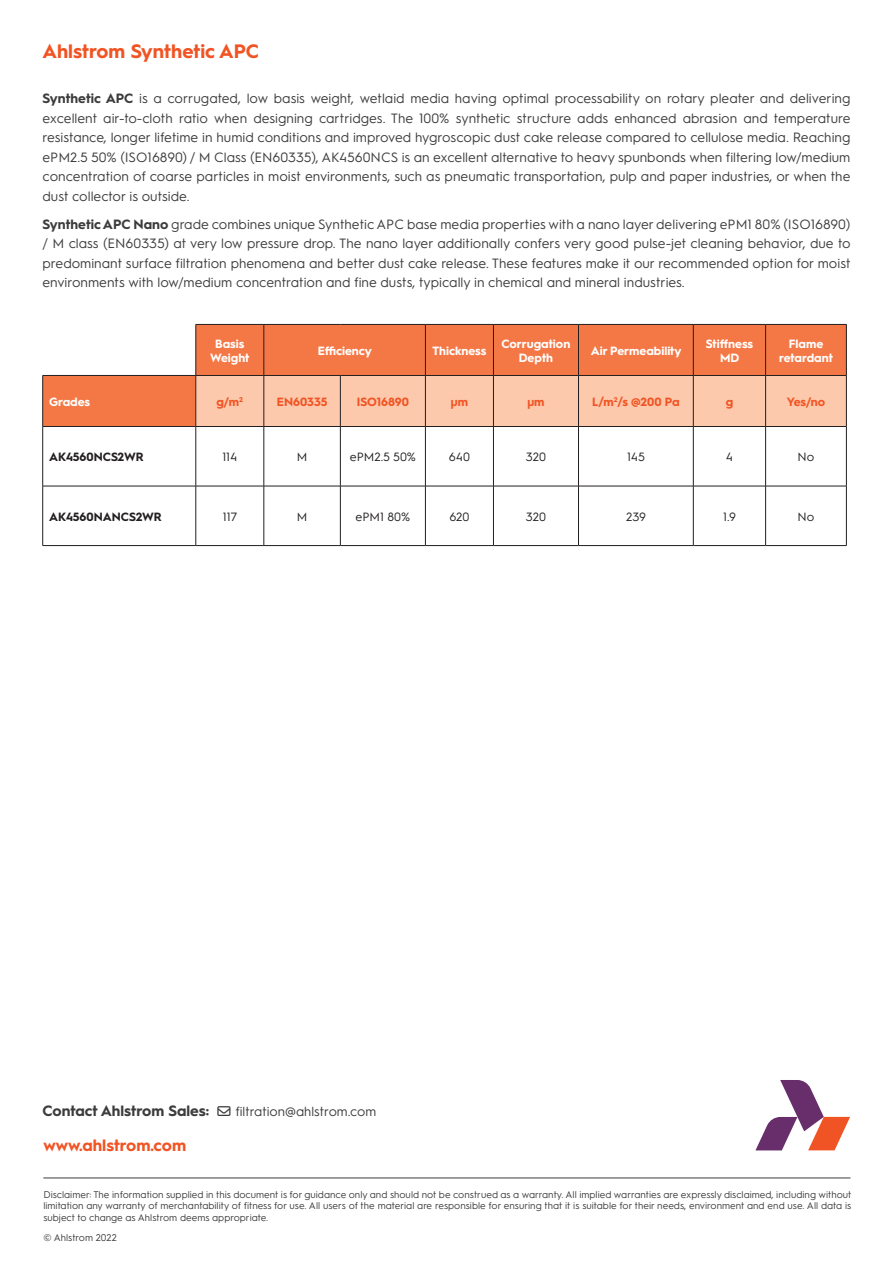
<style>
.page{position:relative;width:893px;height:1263px;background:#fff}
.page>*{position:absolute;margin:0;border:0;box-sizing:border-box;transform-origin:0 0}
.t1{font:700 19.5px "Hurme Geometric Sans 1";color:#f15424}
.t2{font:700 16.5px "Hurme Geometric Sans 1";color:#f15424}
.t3{font:700 15px "Hurme Geometric Sans 1";color:#3c3c3c}
.t4{font:13.5px/19.5px "Hurme Geometric Sans 1";color:#3c3c3c;text-align:justify}
.t5{font:13.2px "Hurme Geometric Sans 1";color:#3c3c3c}
.t6{font:700 12px/13.5px "Hurme Geometric Sans 1";color:#fff;text-align:center}
.t7{font:12px "Hurme Geometric Sans 1";color:#231f20}
.t8{font:700 12px "Hurme Geometric Sans 1";color:#f15424}
.t9{font:700 12px "Hurme Geometric Sans 1";color:#231f20}
.t10{font:9.75px/11.7px "Hurme Geometric Sans 1";color:#3c3c3c;text-align:justify}
.s1{font-weight:700}
</style>
<div class="page">
<hr style="left:43px;top:1177px;width:807px;height:1px;background:#3c3c3c">
<svg style="left:43px;top:324px;width:803px;height:102px;fill:#f47846"></svg>
<div style="left:197px;top:376px;width:649px;height:50px;background:#fcc9ac"></div>
<svg style="left:43px;top:427px;width:803px;height:118px"></svg>
<hr style="left:43px;top:375px;width:153px;height:1px;background:#231f20">
<hr style="left:42px;top:376px;width:1px;height:50px;background:#231f20">
<hr style="left:196px;top:324px;width:68px;height:1px;background:#231f20">
<hr style="left:264px;top:324px;width:76px;height:1px;background:#231f20">
<hr style="left:264px;top:325px;width:1px;height:50px;background:#231f20">
<hr style="left:340px;top:324px;width:85px;height:1px;background:#231f20">
<hr style="left:425px;top:324px;width:68px;height:1px;background:#231f20">
<hr style="left:425px;top:325px;width:1px;height:50px;background:#231f20">
<hr style="left:493px;top:324px;width:85px;height:1px;background:#231f20">
<hr style="left:493px;top:325px;width:1px;height:50px;background:#231f20">
<hr style="left:578px;top:324px;width:115px;height:1px;background:#231f20">
<hr style="left:578px;top:325px;width:1px;height:50px;background:#231f20">
<hr style="left:693px;top:324px;width:73px;height:1px;background:#231f20">
<hr style="left:693px;top:325px;width:1px;height:50px;background:#231f20">
<hr style="left:766px;top:324px;width:81px;height:1px;background:#231f20">
<hr style="left:765px;top:325px;width:1px;height:50px;background:#231f20">
<hr style="left:846px;top:325px;width:1px;height:50px;background:#231f20">
<hr style="left:196px;top:375px;width:68px;height:1px;background:#231f20">
<hr style="left:196px;top:376px;width:1px;height:50px;background:#231f20">
<hr style="left:264px;top:375px;width:76px;height:1px;background:#231f20">
<hr style="left:264px;top:376px;width:1px;height:50px;background:#231f20">
<hr style="left:340px;top:375px;width:85px;height:1px;background:#231f20">
<hr style="left:340px;top:376px;width:1px;height:50px;background:#231f20">
<hr style="left:425px;top:375px;width:68px;height:1px;background:#231f20">
<hr style="left:425px;top:376px;width:1px;height:50px;background:#231f20">
<hr style="left:493px;top:375px;width:85px;height:1px;background:#231f20">
<hr style="left:493px;top:376px;width:1px;height:50px;background:#231f20">
<hr style="left:578px;top:375px;width:115px;height:1px;background:#231f20">
<hr style="left:578px;top:376px;width:1px;height:50px;background:#231f20">
<hr style="left:693px;top:375px;width:73px;height:1px;background:#231f20">
<hr style="left:693px;top:376px;width:1px;height:50px;background:#231f20">
<hr style="left:766px;top:375px;width:81px;height:1px;background:#231f20">
<hr style="left:765px;top:376px;width:1px;height:50px;background:#231f20">
<hr style="left:846px;top:376px;width:1px;height:50px;background:#231f20">
<hr style="left:43px;top:426px;width:153px;height:1px;background:#231f20">
<hr style="left:42px;top:427px;width:1px;height:59px;background:#231f20">
<hr style="left:196px;top:426px;width:68px;height:1px;background:#231f20">
<hr style="left:196px;top:427px;width:1px;height:59px;background:#231f20">
<hr style="left:264px;top:426px;width:76px;height:1px;background:#231f20">
<hr style="left:264px;top:427px;width:1px;height:59px;background:#231f20">
<hr style="left:340px;top:426px;width:85px;height:1px;background:#231f20">
<hr style="left:340px;top:427px;width:1px;height:59px;background:#231f20">
<hr style="left:425px;top:426px;width:68px;height:1px;background:#231f20">
<hr style="left:425px;top:427px;width:1px;height:59px;background:#231f20">
<hr style="left:493px;top:426px;width:85px;height:1px;background:#231f20">
<hr style="left:493px;top:427px;width:1px;height:59px;background:#231f20">
<hr style="left:578px;top:426px;width:115px;height:1px;background:#231f20">
<hr style="left:578px;top:427px;width:1px;height:59px;background:#231f20">
<hr style="left:693px;top:426px;width:73px;height:1px;background:#231f20">
<hr style="left:693px;top:427px;width:1px;height:59px;background:#231f20">
<hr style="left:766px;top:426px;width:81px;height:1px;background:#231f20">
<hr style="left:765px;top:427px;width:1px;height:59px;background:#231f20">
<hr style="left:846px;top:427px;width:1px;height:59px;background:#231f20">
<hr style="left:43px;top:486px;width:153px;height:1px;background:#231f20">
<hr style="left:42px;top:486px;width:1px;height:59px;background:#231f20">
<hr style="left:196px;top:486px;width:68px;height:1px;background:#231f20">
<hr style="left:196px;top:486px;width:1px;height:59px;background:#231f20">
<hr style="left:264px;top:486px;width:76px;height:1px;background:#231f20">
<hr style="left:264px;top:486px;width:1px;height:59px;background:#231f20">
<hr style="left:340px;top:486px;width:85px;height:1px;background:#231f20">
<hr style="left:340px;top:486px;width:1px;height:59px;background:#231f20">
<hr style="left:425px;top:486px;width:68px;height:1px;background:#231f20">
<hr style="left:425px;top:486px;width:1px;height:59px;background:#231f20">
<hr style="left:493px;top:486px;width:85px;height:1px;background:#231f20">
<hr style="left:493px;top:486px;width:1px;height:59px;background:#231f20">
<hr style="left:578px;top:486px;width:115px;height:1px;background:#231f20">
<hr style="left:578px;top:486px;width:1px;height:59px;background:#231f20">
<hr style="left:693px;top:486px;width:73px;height:1px;background:#231f20">
<hr style="left:693px;top:486px;width:1px;height:59px;background:#231f20">
<hr style="left:766px;top:486px;width:81px;height:1px;background:#231f20">
<hr style="left:765px;top:486px;width:1px;height:59px;background:#231f20">
<hr style="left:846px;top:486px;width:1px;height:59px;background:#231f20">
<hr style="left:43px;top:545px;width:153px;height:1px;background:#231f20">
<hr style="left:196px;top:545px;width:68px;height:1px;background:#231f20">
<hr style="left:264px;top:545px;width:76px;height:1px;background:#231f20">
<hr style="left:340px;top:545px;width:85px;height:1px;background:#231f20">
<hr style="left:425px;top:545px;width:68px;height:1px;background:#231f20">
<hr style="left:493px;top:545px;width:85px;height:1px;background:#231f20">
<hr style="left:578px;top:545px;width:115px;height:1px;background:#231f20">
<hr style="left:693px;top:545px;width:73px;height:1px;background:#231f20">
<hr style="left:766px;top:545px;width:81px;height:1px;background:#231f20">
<hr style="left:196px;top:325px;width:1px;height:50px;background:#231f20">
<svg style="left:755px;top:1080px;width:95px;height:70px"></svg>
<h1 class="t1" style="left:43px;top:38px;width:218px">Ahlstrom Synthetic APC</h1>
<p class="t4" style="left:43px;top:88px;width:809px"><span class="s1">Synthetic APC</span> is a corrugated, low basis weight, wetlaid media having optimal processability on rotary pleater and delivering excellent air-to-cloth ratio when designing cartridges. The 100% synthetic structure adds enhanced abrasion and temperature resistance, longer lifetime in humid conditions and improved hygroscopic dust cake release compared to cellulose media. Reaching ePM2.5 50% (ISO16890) / M Class (EN60335), AK4560NCS is an excellent alternative to heavy spunbonds when filtering low/medium concentration of coarse particles in moist environments, such as pneumatic transportation, pulp and paper industries, or when the dust collector is outside.</p>
<p class="t4" style="left:43px;top:213px;width:810px"><span class="s1">Synthetic APC Nano</span> grade combines unique Synthetic APC base media properties with a nano layer delivering ePM1 80% (ISO16890) / M class (EN60335) at very low pressure drop. The nano layer additionally confers very good pulse-jet cleaning behavior, due to predominant surface filtration phenomena and better dust cake release. These features make it our recommended option for moist environments with low/medium concentration and fine dusts, typically in chemical and mineral industries.</p>
<p class="t6" style="left:210px;top:336px;width:41px">Basis<br>Weight</p>
<p class="t6" style="left:318px;top:343px;width:56px">Efficiency</p>
<p class="t6" style="left:432px;top:343px;width:55px">Thickness</p>
<p class="t6" style="left:502px;top:336px;width:70px">Corrugation<br>Depth</p>
<p class="t6" style="left:591px;top:343px;width:92px">Air Permeability</p>
<p class="t6" style="left:706px;top:336px;width:49px">Stiffness<br>MD</p>
<p class="t6" style="left:779px;top:336px;width:55px">Flame retardant</p>
<p class="t6" style="left:49px;top:394px;width:43px">Grades</p>
<p class="t8" style="left:216px;top:393px;width:28px">g/m<sup>2</sup></p>
<p class="t8" style="left:277px;top:393px;width:52px">EN60335</p>
<p class="t8" style="left:357px;top:393px;width:54px">ISO16890</p>
<p class="t8" style="left:451px;top:393px;width:19px">µm</p>
<p class="t8" style="left:527px;top:393px;width:19px">µm</p>
<p class="t8" style="left:592px;top:393px;width:89px">L/m<sup>2</sup>/s @200 Pa</p>
<p class="t8" style="left:726px;top:393px;width:9px">g</p>
<p class="t8" style="left:787px;top:393px;width:40px">Yes/no</p>
<p class="t9" style="left:49px;top:448px;width:96px">AK4560NCS2WR</p>
<p class="t7" style="left:222px;top:448px;width:16px">114</p>
<p class="t7" style="left:297px;top:448px;width:12px">M</p>
<p class="t7" style="left:350px;top:448px;width:68px">ePM2.5 50%</p>
<p class="t7" style="left:449px;top:448px;width:23px">640</p>
<p class="t7" style="left:526px;top:448px;width:22px">320</p>
<p class="t7" style="left:627px;top:448px;width:19px">145</p>
<p class="t7" style="left:726px;top:448px;width:9px">4</p>
<p class="t7" style="left:798px;top:448px;width:18px">No</p>
<p class="t9" style="left:49px;top:508px;width:114px">AK4560NANCS2WR</p>
<p class="t7" style="left:223px;top:508px;width:16px">117</p>
<p class="t7" style="left:297px;top:508px;width:12px">M</p>
<p class="t7" style="left:355px;top:508px;width:56px">ePM1 80%</p>
<p class="t7" style="left:449px;top:508px;width:22px">620</p>
<p class="t7" style="left:526px;top:508px;width:22px">320</p>
<p class="t7" style="left:626px;top:508px;width:21px">239</p>
<p class="t7" style="left:723px;top:508px;width:14px">1.9</p>
<p class="t7" style="left:798px;top:508px;width:18px">No</p>
<p class="t3" style="left:43px;top:1100px;width:168px">Contact Ahlstrom Sales:</p>
<p class="t5" style="left:235px;top:1101px;width:142px">filtration@ahlstrom.com</p>
<p class="t2" style="left:43px;top:1133px;width:144px">www.ahlstrom.com</p>
<p class="t10" style="left:43px;top:1187px;width:810px">Disclaimer: The information supplied in this document is for guidance only and should not be construed as a warranty. All implied warranties are expressly disclaimed, including without limitation any warranty of merchantability of fitness for use. All users of the material are responsible for ensuring that it is suitable for their needs, environment and end use. All data is subject to change as Ahlstrom deems appropriate.</p>
<p class="t10" style="left:43px;top:1231px;width:75px">© Ahlstrom 2022</p>
</div>
